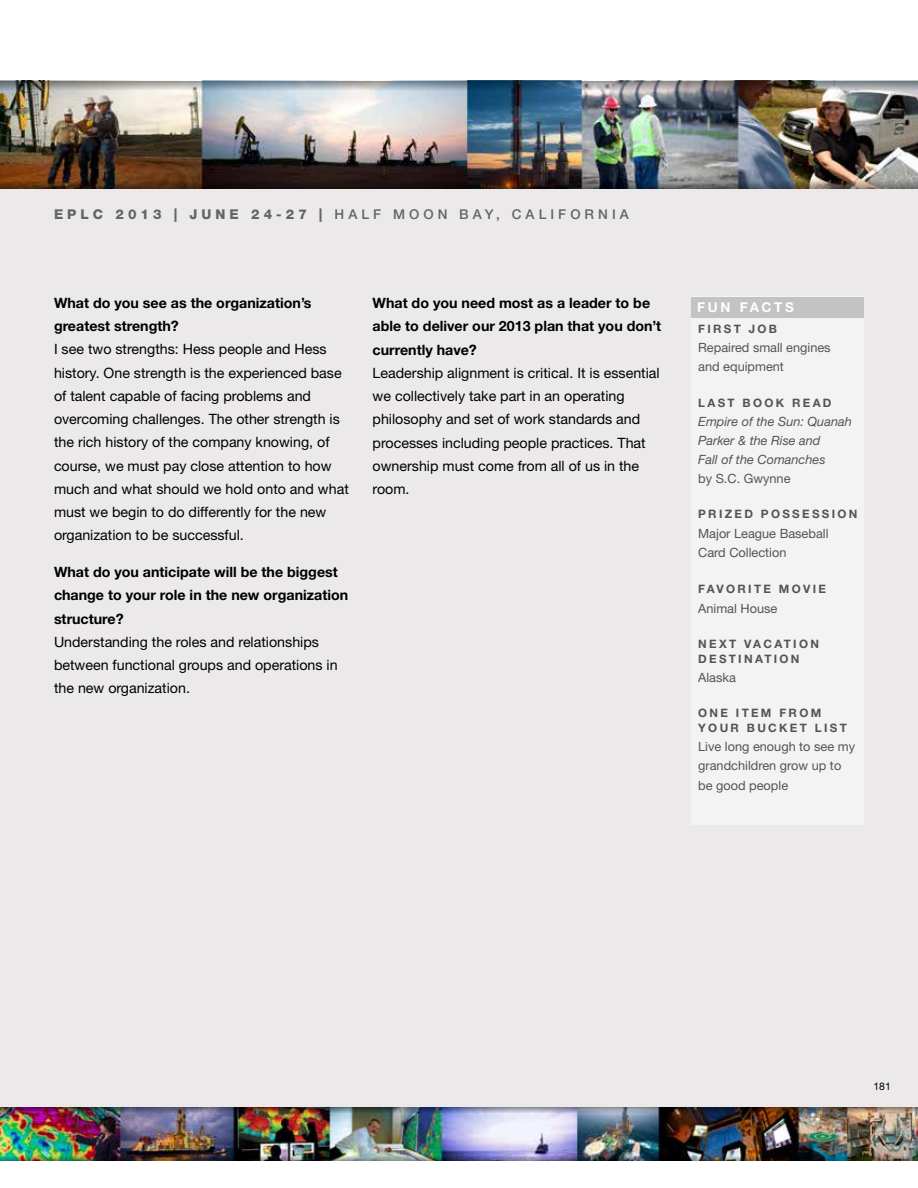
<style>
.page{position:relative;width:918px;height:1188px;background:#fff}
.page>*{position:absolute;margin:0;border:0;box-sizing:border-box;transform-origin:0 0}
.t1{font:14.25px/23.2px "Helvetica Neue";color:#000}
.t2{font:700 14.25px/23.2px "Helvetica Neue";color:#000}
.t3{font:500 13.5px "Helvetica Neue";letter-spacing:.3em;color:#6d6e71}
.t4{font:700 13.5px "Helvetica Neue";letter-spacing:.2em;color:#fff}
.t5{font:12.75px/19.2px "Helvetica Neue";color:#58595b}
.t6{font:italic 12.75px/19.2px "Helvetica Neue";color:#58595b}
.t7{font:700 11.7px/15px "Helvetica Neue";letter-spacing:.2em;color:#58595b}
.t8{font:10.5px "Helvetica Neue";color:#000}
.s1{font-weight:800}
</style>
<div class="page">
<div style="left:0;top:120px;width:918px;height:1030px;background:#ebe9e9"></div>
<img style="left:0;top:90px;width:918px;height:90px">
<img style="left:0;top:81px;width:918px;height:9px">
<img style="left:0;top:180px;width:918px;height:9px">
<img style="left:0;top:1113px;width:918px;height:42px">
<img style="left:0;top:1107px;width:918px;height:6px">
<img style="left:0;top:1155px;width:918px;height:6px">
<div style="left:691px;top:297px;width:173px;height:528px;background:#f4f3f3"></div>
<p class="t3" style="left:54px;top:206px;width:576px"><span class="s1">EPLC 2013 | JUNE 24-27 |</span> HALF MOON BAY, CALIFORNIA</p>
<p class="t2" style="left:54px;top:291px;width:259px">What do you see as the organization’s greatest strength?</p>
<p class="t1" style="left:54px;top:338px;width:296px">I see two strengths: Hess people and Hess history. One strength is the experienced base of talent capable of facing problems and overcoming challenges. The other strength is the rich history of the company knowing, of course, we must pay close attention to how much and what should we hold onto and what must we begin to do differently for the new organization to be successful.</p>
<p class="t2" style="left:54px;top:560px;width:296px">What do you anticipate will be the biggest change to your role in the new organization structure?</p>
<p class="t1" style="left:54px;top:630px;width:285px">Understanding the roles and relationships between functional groups and operations in the new organization.</p>
<p class="t2" style="left:373px;top:291px;width:290px">What do you need most as a leader to be able to deliver our 2013 plan that you don’t currently have?</p>
<p class="t1" style="left:373px;top:361px;width:289px">Leadership alignment is critical. It is essential we collectively take part in an operating philosophy and set of work standards and processes including people practices. That ownership must come from all of us in the room.</p>
<p class="t4" style="left:697px;top:299px;width:98px">FUN FACTS</p>
<p class="t7" style="left:698px;top:321px;width:80px">FIRST JOB</p>
<p class="t5" style="left:698px;top:338px;width:134px">Repaired small engines and equipment</p>
<p class="t7" style="left:698px;top:395px;width:135px">LAST BOOK READ</p>
<p class="t6" style="left:698px;top:412px;width:155px">Empire of the Sun: Quanah<br>Parker &amp; the Rise and<br>Fall of the Comanches</p>
<p class="t5" style="left:698px;top:469px;width:94px">by S.C. Gwynne</p>
<p class="t7" style="left:698px;top:507px;width:161px">PRIZED POSSESSION</p>
<p class="t5" style="left:698px;top:523px;width:132px">Major League Baseball<br>Card Collection</p>
<p class="t7" style="left:698px;top:582px;width:129px">FAVORITE MOVIE</p>
<p class="t5" style="left:698px;top:598px;width:81px">Animal House</p>
<p class="t7" style="left:698px;top:636px;width:122px">NEXT VACATION<br>DESTINATION</p>
<p class="t5" style="left:698px;top:668px;width:39px">Alaska</p>
<p class="t7" style="left:698px;top:705px;width:150px">ONE ITEM FROM<br>YOUR BUCKET LIST</p>
<p class="t5" style="left:698px;top:737px;width:158px">Live long enough to see my grandchildren grow up to be good people</p>
<p class="t8" style="left:873px;top:1080px;width:19px">181</p>
</div>
